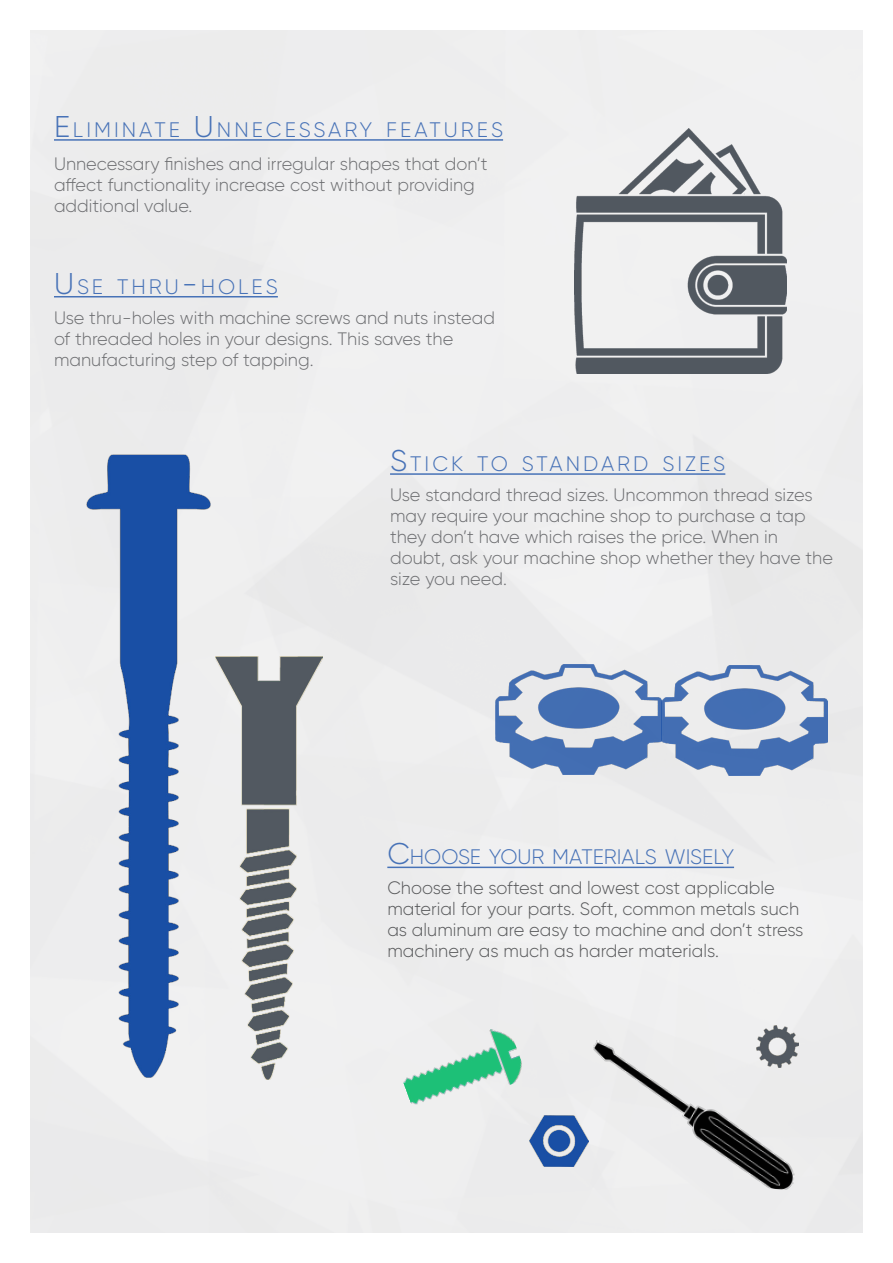
<style>
.page{position:relative;width:893px;height:1263px;background:#fff}
.page>*{position:absolute;margin:0;border:0;box-sizing:border-box;transform-origin:0 0}
.t1{font:300 21px "Gilroy";letter-spacing:.14em;color:#4772b7}
.t2{font:300 21px "Gilroy";color:#4772b7}
.t3{font:300 18px/21px "Gilroy";color:#6d6e71}
.t4{font:300 18px/21px "Gilroy";color:#58595b}
.s1{font-size:30px}
</style>
<div class="page">
<div style="left:31px;top:31px;width:831px;height:1201px;background:#eee"></div>
<img style="left:86px;top:454px;width:125px;height:623px">
<img style="left:216px;top:657px;width:107px;height:422px">
<img style="left:574px;top:128px;width:212px;height:245px">
<img style="left:495px;top:665px;width:332px;height:110px">
<img style="left:396px;top:1023px;width:132px;height:96px">
<img style="left:530px;top:1116px;width:52px;height:51px">
<img style="left:582px;top:1040px;width:223px;height:150px">
<img style="left:756px;top:1025px;width:42px;height:42px">
<hr style="left:54px;top:139px;width:449px;height:2px;background:#4772b7">
<hr style="left:54px;top:296px;width:224px;height:1px;background:#4772b7">
<hr style="left:390px;top:473px;width:335px;height:2px;background:#4772b7">
<hr style="left:387px;top:866px;width:347px;height:2px;background:#4772b7">
<p class="t1" style="left:54px;top:117px;width:451px"><span class="s1">E</span> L IM INATE <span class="s1">U</span> NNECESSARY FEATURES</p>
<p class="t3" style="left:54px;top:153px;width:435px">Unnecessary finishes and irregular shapes that don’t affect functionality increase cost without providing additional value.</p>
<p class="t1" style="left:54px;top:274px;width:225px"><span class="s1">U</span>SE THRU<span class="s1">-</span>HOL ES</p>
<p class="t3" style="left:54px;top:307px;width:442px">Use thru-holes with machine screws and nuts instead of threaded holes in your designs. This saves the manufacturing step of tapping.</p>
<p class="t1" style="left:390px;top:451px;width:337px"><span class="s1">S</span>TICK TO STANDARD SIZES</p>
<p class="t3" style="left:390px;top:484px;width:444px">Use standard thread sizes. Uncommon thread sizes may require your machine shop to purchase a tap they don’t have which raises the price. When in doubt, ask your machine shop whether they have the size you need.</p>
<p class="t2" style="left:387px;top:844px;width:348px"><span class="s1">C</span>HOOSE YOUR MATERIALS WISELY</p>
<p class="t4" style="left:387px;top:877px;width:418px">Choose the softest and lowest cost applicable material for your parts. Soft, common metals such as aluminum are easy to machine and don’t stress machinery as much as harder materials.</p>
</div>
